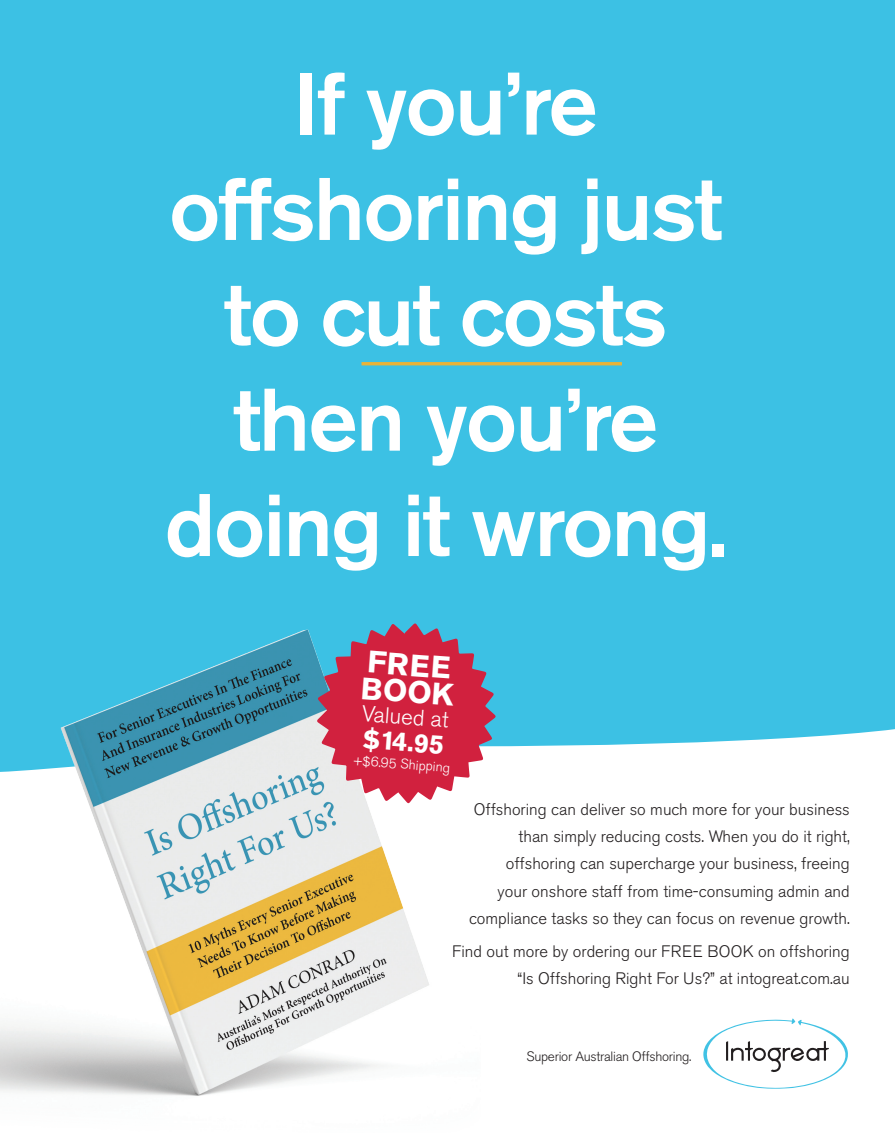
<style>
.page{position:relative;width:895px;height:1133px;background:#fff}
.page>*{position:absolute;margin:0;border:0;box-sizing:border-box;transform-origin:0 0}
.t1{font:500 87.75px "Akzidenz Grotesk BE";letter-spacing:-.02em;color:#fff}
.t2{font:700 30.75px "Akzidenz Grotesk BE";color:#fff}
.t3{font:700 26.55px "Akzidenz Grotesk BE";color:#fff}
.t4{font:300 22.5px "Akzidenz Grotesk BE";color:#fff}
.t5{font:300 16.5px/27px "Akzidenz Grotesk BE";color:#231f20;text-align:right}
.t6{font:300 13.65px "Akzidenz Grotesk BE";color:#fff}
.t7{font:300 13.5px "Akzidenz Grotesk BE";letter-spacing:-.02em;color:#231f20}
</style>
<div class="page">
<div style="left:0;top:0;width:895px;height:679px;background:#3cc1e4"></div>
<hr style="left:361px;top:362px;width:261px;height:3px;background:#e9b338">
<svg style="left:496px;top:679px;width:399px;height:68px;background:#4dc6e6"></svg>
<img style="left:0;top:576px;width:480px;height:520px">
<svg style="left:703px;top:1018px;width:145px;height:70px"></svg>
<svg style="left:317px;top:623px;width:179px;height:180px;background:#be5771"></svg>
<p class="t1" style="left:294px;top:50px;width:306px">If you’re</p>
<p class="t1" style="left:169px;top:155px;width:555px">offshoring just</p>
<p class="t1" style="left:224px;top:261px;width:445px">to cut costs</p>
<p class="t1" style="left:233px;top:366px;width:426px">then you’re</p>
<p class="t1" style="left:165px;top:471px;width:564px">doing it wrong.</p>
<p class="t2" style="left:369px;top:644px;width:85px;rotate:4deg">FREE</p>
<p class="t2" style="left:362px;top:670px;width:94px;rotate:4deg">BOOK</p>
<p class="t4" style="left:363px;top:701px;width:88px;rotate:4deg">Valued at</p>
<p class="t3" style="left:364px;top:723px;width:83px;rotate:4deg">$14.95</p>
<p class="t6" style="left:354px;top:752px;width:98px;rotate:4deg">+$6.95 Shipping</p>
<p class="t5" style="left:469px;top:796px;width:382px">Offshoring can deliver so much more for your business than simply reducing costs. When you do it right, offshoring can supercharge your business, freeing<br>your onshore staff from time-consuming admin and compliance tasks so they can focus on revenue growth.</p>
<p class="t5" style="left:452px;top:937px;width:399px">Find out more by ordering our FREE BOOK on offshoring “Is Offshoring Right For Us?” at intogreat.com.au</p>
<p class="t7" style="left:526px;top:1048px;width:166px">Superior Australian Offshoring.</p>
</div>
